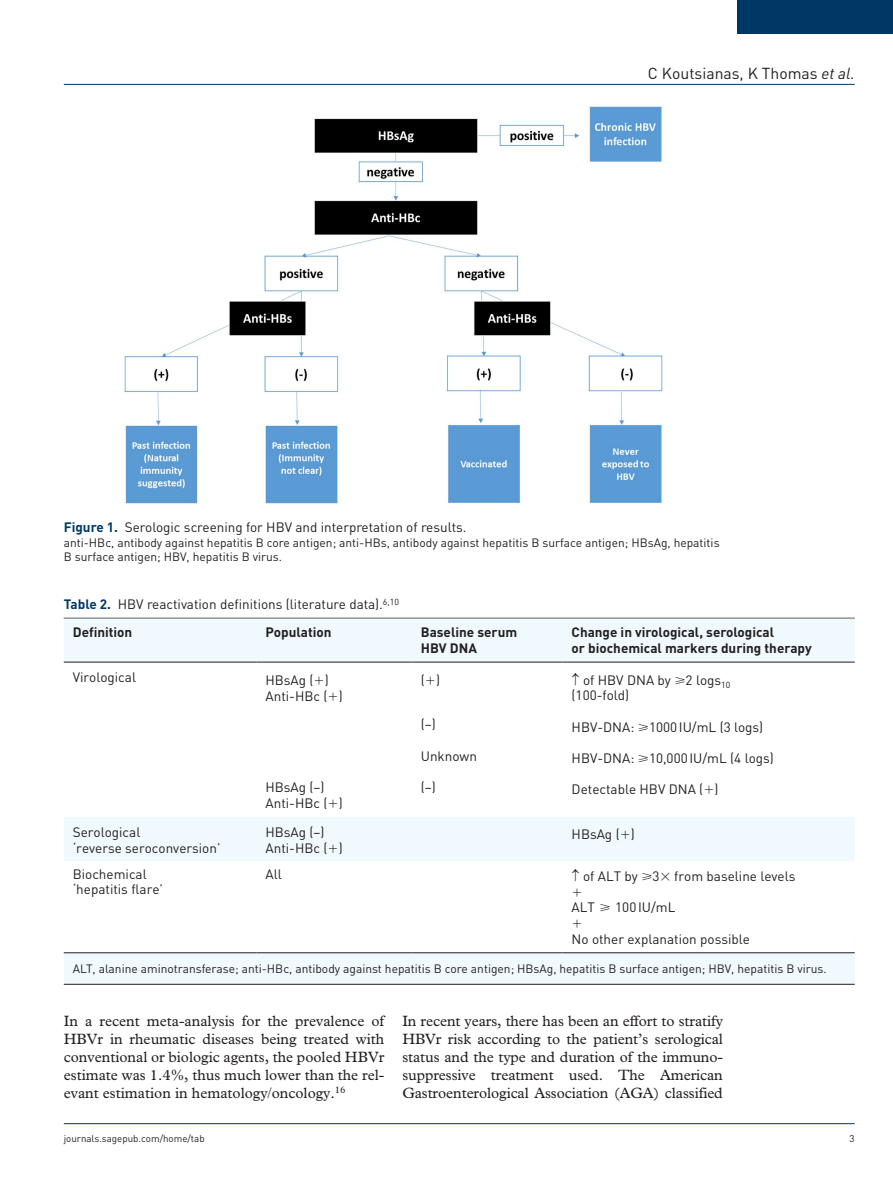
<style>
.page{position:relative;width:893px;height:1191px;background:#fff}
.page>*{position:absolute;margin:0;border:0;box-sizing:border-box;transform-origin:0 0}
.t1{font:15.75px "DIN";color:#231f20}
.t2{font:15px/18px "Plantin Std";color:#231f20;text-align:justify}
.t3{font:13.5px/15.8px "DIN";color:#231f20}
.t4{font:700 13.5px/15.8px "DIN";color:#231f20}
.t5{font:12px/14.2px "DIN";color:#231f20}
.t6{font:9.75px "DIN";color:#231f20}
.s1{font-style:italic}
.s2{font-weight:700;color:#003865}
.s3{font-weight:700}
</style>
<div class="page">
<hr style="left:64px;top:84px;width:791px;height:1px;background:#003865">
<hr style="left:64px;top:1123px;width:791px;height:1px;background:#003865">
<div style="left:738px;top:0;width:155px;height:34px;background:#003865"></div>
<div style="left:64px;top:930px;width:791px;height:54px;background:#f0f9fd"></div>
<img style="left:123px;top:106px;width:540px;height:398px">
<hr style="left:64px;top:984px;width:791px;height:1px;background:#231f20">
<div style="left:64px;top:618px;width:791px;height:43px;background:#f0f9fd"></div>
<svg style="left:64px;top:662px;width:791px;height:290px"></svg>
<hr style="left:64px;top:661px;width:192px;height:1px;background:#231f20">
<hr style="left:256px;top:661px;width:156px;height:1px;background:#231f20">
<hr style="left:412px;top:661px;width:151px;height:1px;background:#231f20">
<hr style="left:563px;top:661px;width:292px;height:1px;background:#231f20">
<hr style="left:64px;top:952px;width:192px;height:1px;background:#231f20">
<hr style="left:256px;top:952px;width:156px;height:1px;background:#231f20">
<hr style="left:412px;top:952px;width:151px;height:1px;background:#231f20">
<hr style="left:563px;top:952px;width:292px;height:1px;background:#231f20">
<svg style="left:315px;top:676px;width:8px;height:8px"></svg>
<svg style="left:329px;top:692px;width:8px;height:8px"></svg>
<svg style="left:426px;top:676px;width:8px;height:8px"></svg>
<svg style="left:329px;top:799px;width:8px;height:8px"></svg>
<svg style="left:705px;top:786px;width:8px;height:8px"></svg>
<svg style="left:329px;top:844px;width:8px;height:8px"></svg>
<svg style="left:621px;top:830px;width:8px;height:8px"></svg>
<svg style="left:661px;top:872px;width:8px;height:8px"></svg>
<svg style="left:573px;top:888px;width:8px;height:8px"></svg>
<svg style="left:573px;top:919px;width:8px;height:8px"></svg>
<p class="t1" style="left:648px;top:63px;width:208px">C Koutsianas, K Thomas <span class="s1">et al.</span></p>
<p class="t3" style="left:64px;top:519px;width:404px"><span class="s2">Figure 1.</span> Serologic screening for HBV and interpretation of results.</p>
<p class="t5" style="left:64px;top:535px;width:657px">anti-HBc, antibody against hepatitis B core antigen; anti-HBs, antibody against hepatitis B surface antigen; HBsAg, hepatitis<br>B surface antigen; HBV, hepatitis B virus.</p>
<p class="t3" style="left:73px;top:589px;width:328px;line-height:28.5px;text-indent:-9px"><span class="s2">Table 2.</span> HBV reactivation definitions (literature data).<sup>6,10<br></sup><span class="s3">Definition</span></p>
<p class="t4" style="left:266px;top:624px;width:68px">Population</p>
<p class="t4" style="left:421px;top:624px;width:98px">Baseline serum<br>HBV DNA</p>
<p class="t4" style="left:572px;top:624px;width:242px">Change in virological, serological<br>or biochemical markers during therapy</p>
<p class="t3" style="left:73px;top:669px;width:65px">Virological</p>
<p class="t3" style="left:266px;top:671px;width:79px">HBsAg ( )<br>Anti-HBc ( )</p>
<p class="t3" style="left:421px;top:671px;width:21px">( )</p>
<p class="t3" style="left:572px;top:671px;width:160px">↑ of HBV DNA by ⩾2 logs<sub>10 </sub>(100-fold)</p>
<p class="t3" style="left:421px;top:716px;width:17px">(–)</p>
<p class="t3" style="left:572px;top:718px;width:193px">HBV-DNA: ⩾1000IU/mL (3 logs)</p>
<p class="t3" style="left:421px;top:747px;width:58px">Unknown</p>
<p class="t3" style="left:572px;top:750px;width:204px">HBV-DNA: ⩾10,000IU/mL (4 logs)</p>
<p class="t3" style="left:265px;top:779px;width:79px">HBsAg (–)<br>Anti-HBc ( )</p>
<p class="t3" style="left:421px;top:779px;width:17px">(–)</p>
<p class="t3" style="left:572px;top:781px;width:148px">Detectable HBV DNA ( )</p>
<p class="t3" style="left:73px;top:823px;width:149px">Serological<br>‘reverse seroconversion’</p>
<p class="t3" style="left:265px;top:823px;width:79px">HBsAg (–)<br>Anti-HBc ( )</p>
<p class="t3" style="left:572px;top:826px;width:65px">HBsAg ( )</p>
<p class="t3" style="left:73px;top:865px;width:92px">Biochemical ‘hepatitis flare’</p>
<p class="t3" style="left:265px;top:865px;width:18px">All</p>
<p class="t3" style="left:572px;top:867px;width:225px">↑ of ALT by ⩾3 from baseline levels</p>
<p class="t3" style="left:572px;top:899px;width:105px">ALT ⩾ 100IU/mL</p>
<p class="t3" style="left:572px;top:930px;width:180px">No other explanation possible</p>
<p class="t5" style="left:73px;top:961px;width:755px">ALT, alanine aminotransferase; anti-HBc, antibody against hepatitis B core antigen; HBsAg, hepatitis B surface antigen; HBV, hepatitis B virus.</p>
<p class="t2" style="left:64px;top:1011px;width:322px">In a recent meta-analysis for the prevalence of HBVr in rheumatic diseases being treated with conventional or biologic agents, the pooled HBVr estimate was 1.4%, thus much lower than the rel&shy;evant estimation in hematology/oncology.<sup>16</sup></p>
<p class="t2" style="left:402px;top:1011px;width:322px">In recent years, there has been an effort to stratify HBVr risk according to the patient’s serological status and the type and duration of the immuno&shy;suppressive treatment used. The American Gastroenterological Association (AGA) classified</p>
<p class="t6" style="left:64px;top:1132px;width:142px">journals.sagepub.com/home/tab</p>
<p class="t6" style="left:850px;top:1132px;width:7px">3</p>
</div>
